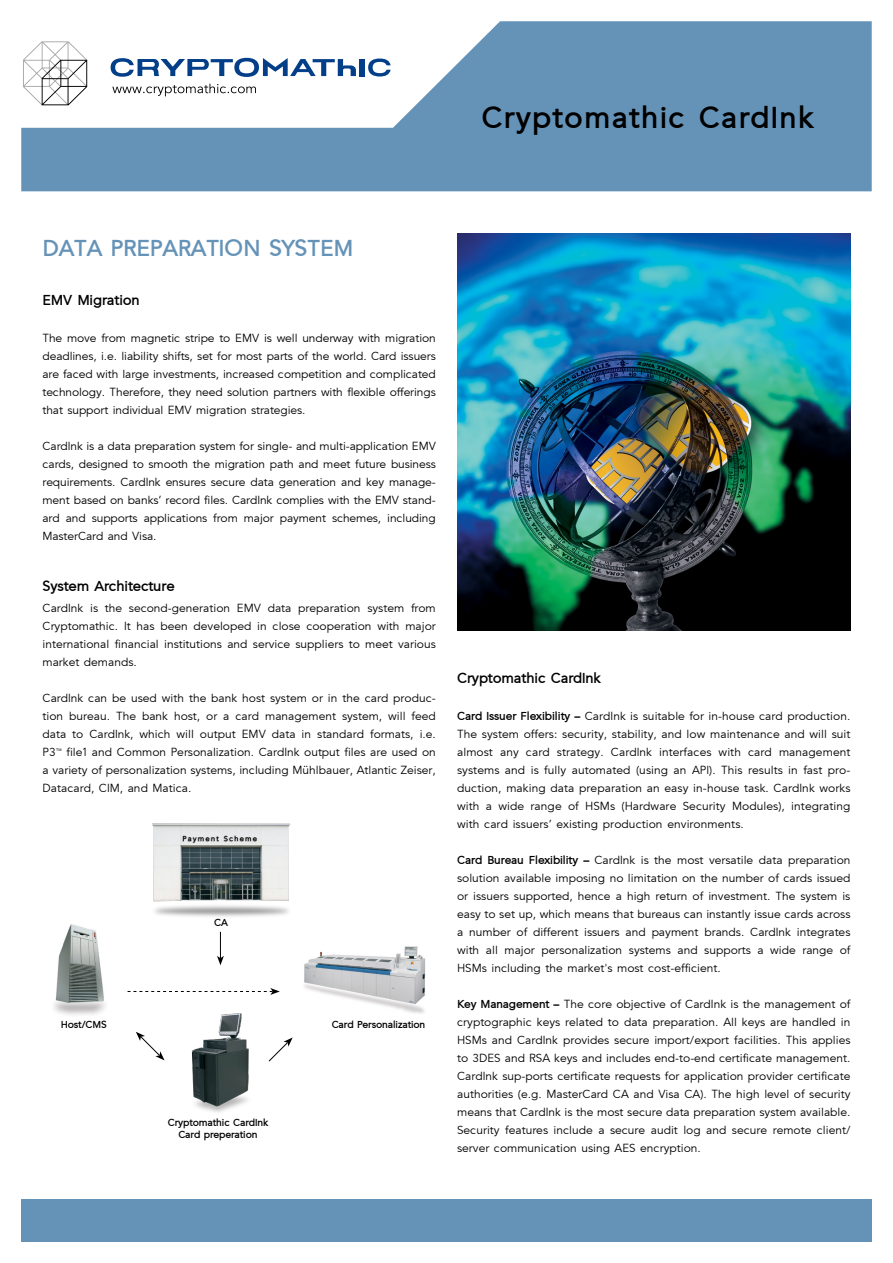
<style>
.page{position:relative;width:893px;height:1263px;background:#fff}
.page>*{position:absolute;margin:0;border:0;box-sizing:border-box;transform-origin:0 0}
.t1{font:700 31.5px "Cryptomathic";letter-spacing:.05em;color:#000}
.t2{font:700 24px "Cryptomathic";color:#6593b8}
.t3{font:700 15px "Cryptomathic";color:#000}
.t4{font:12px/18px "Cryptomathic";color:#000;text-align:justify}
.t5{font:700 10.5px/12px "Cryptomathic";color:#000;text-align:center}
.s1{font-weight:700}
</style>
<div class="page">
<svg style="left:21px;top:21px;width:851px;height:170px;fill:#6593b8"></svg>
<div style="left:21px;top:1199px;width:851px;height:43px;background:#6593b8"></div>
<div style="left:11px;top:36px;width:389px;height:71px;background:#fff"></div>
<svg style="left:368px;top:59px;width:23px;height:18px"></svg>
<div style="left:360px;top:59px;width:5px;height:17px;background:#023f88"></div>
<svg style="left:111px;top:58px;width:245px;height:19px"></svg>
<svg style="left:23px;top:41px;width:64px;height:64px"></svg>
<svg style="left:112px;top:84px;width:144px;height:12px"></svg>
<img style="left:457px;top:234px;width:393px;height:396px">
<img style="left:152px;top:823px;width:138px;height:94px">
<img style="left:191px;top:1013px;width:58px;height:99px">
<img style="left:54px;top:924px;width:51px;height:91px">
<img style="left:304px;top:946px;width:122px;height:68px">
<svg style="left:136px;top:1032px;width:29px;height:28px"></svg>
<svg style="left:217px;top:932px;width:7px;height:33px"></svg>
<svg style="left:268px;top:1037px;width:25px;height:25px"></svg>
<svg style="left:128px;top:988px;width:152px;height:7px"></svg>
<h1 class="t1" style="left:481px;top:98px;width:333px">Cryptomathic CardInk</h1>
<h2 class="t2" style="left:43px;top:234px;width:312px">DATA PREPARATION SYSTEM</h2>
<p class="t3" style="left:43px;top:291px;width:99px">EMV Migration</p>
<p class="t4" style="left:43px;top:329px;width:395px">The move from magnetic stripe to EMV is well underway with migration deadlines, i.e. liability shifts, set for most parts of the world. Card issuers are faced with large investments, increased competition and complicated technology. Therefore, they need solution partners with flexible offerings that support individual EMV migration strategies.</p>
<p class="t4" style="left:43px;top:437px;width:395px">CardInk is a data preparation system for single- and multi-application EMV cards, designed to smooth the migration path and meet future business requirements. CardInk ensures secure data generation and key manage&shy;ment based on banks’ record files. CardInk complies with the EMV stand&shy;ard and supports applications from major payment schemes, including MasterCard and Visa.</p>
<p class="t3" style="left:43px;top:577px;width:133px">System Architecture</p>
<p class="t4" style="left:43px;top:599px;width:395px">CardInk is the second-generation EMV data preparation system from Cryptomathic. It has been developed in close cooperation with major international financial institutions and service suppliers to meet various market demands.</p>
<p class="t4" style="left:43px;top:689px;width:395px">CardInk can be used with the bank host system or in the card produc&shy;tion bureau. The bank host, or a card management system, will feed data to CardInk, which will output EMV data in standard formats, i.e.<br>P3™ file1 and Common Personalization. CardInk output files are used on a variety of personalization systems, including Mühlbauer, Atlantic Zeiser, Datacard, CIM, and Matica.</p>
<p class="t5" style="left:61px;top:1018px;width:47px">Host/CMS</p>
<p class="t5" style="left:214px;top:917px;width:15px">CA</p>
<p class="t5" style="left:168px;top:1116px;width:102px">Cryptomathic CardInk<br>Card preperation</p>
<p class="t5" style="left:332px;top:1018px;width:95px">Card Personalization</p>
<p class="t3" style="left:457px;top:668px;width:145px">Cryptomathic CardInk</p>
<p class="t4" style="left:457px;top:707px;width:395px"><span class="s1">Card Issuer Flexibility –</span> CardInk is suitable for in-house card production.<br>The system offers: security, stability, and low maintenance and will suit almost any card strategy. CardInk interfaces with card management systems and is fully automated (using an API). This results in fast pro&shy;duction, making data preparation an easy in-house task. CardInk works with a wide range of HSMs (Hardware Security Modules), integrating with card issuers’ existing production environments.</p>
<p class="t4" style="left:457px;top:851px;width:395px"><span class="s1">Card Bureau Flexibility –</span> CardInk is the most versatile data preparation solution available imposing no limitation on the number of cards issued or issuers supported, hence a high return of investment. The system is easy to set up, which means that bureaus can instantly issue cards across a number of different issuers and payment brands. CardInk integrates with all major personalization systems and supports a wide range of HSMs including the market's most cost-efficient.</p>
<p class="t4" style="left:457px;top:995px;width:395px"><span class="s1">Key Management –</span> The core objective of CardInk is the management of cryptographic keys related to data preparation. All keys are handled in HSMs and CardInk provides secure import/export facilities. This applies to 3DES and RSA keys and includes end-to-end certificate management.<br>CardInk sup-ports certificate requests for application provider certificate authorities (e.g. MasterCard CA and Visa CA). The high level of security means that CardInk is the most secure data preparation system available.<br>Security features include a secure audit log and secure remote client/ server communication using AES encryption.</p>
</div>
